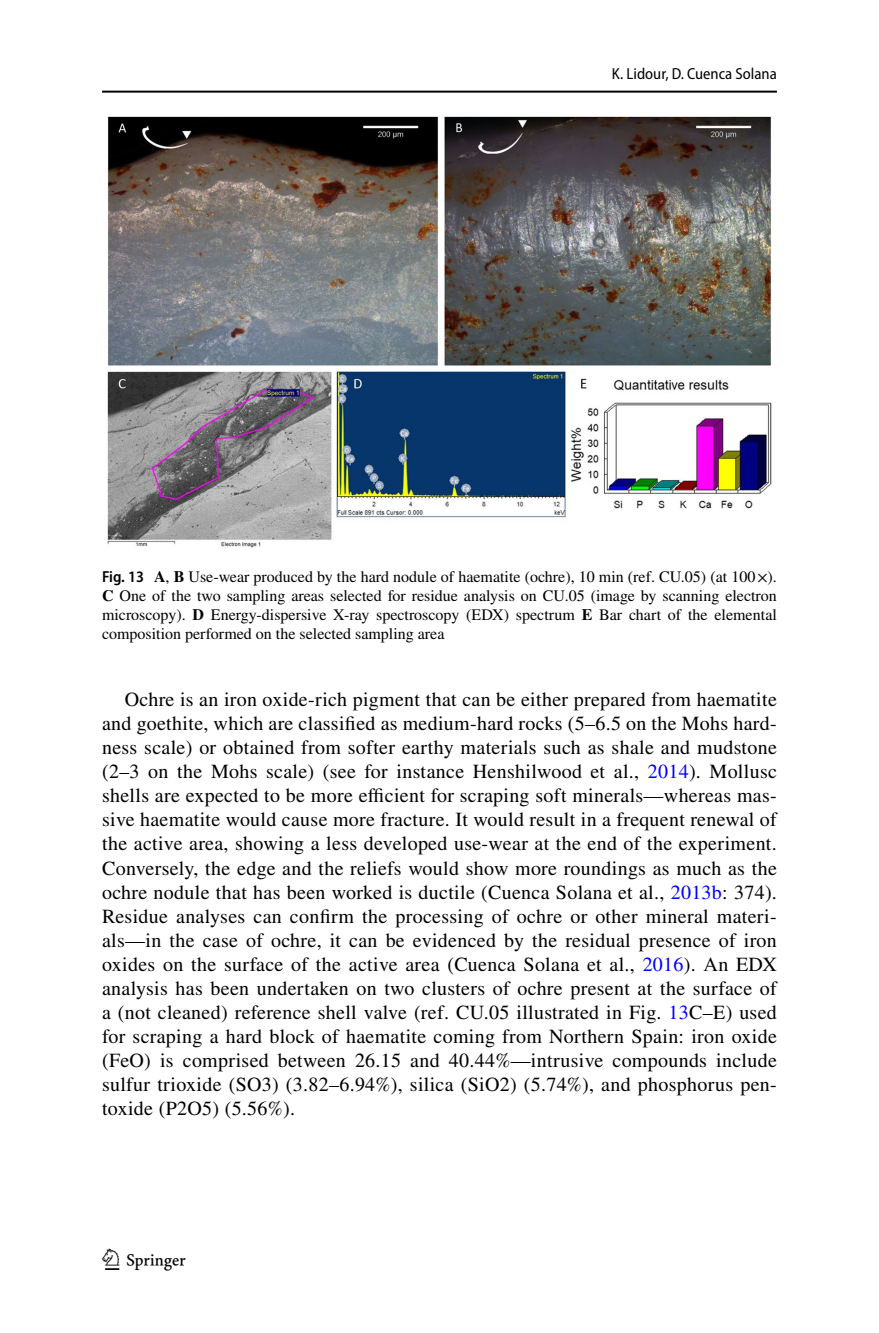
<style>
.page{position:relative;width:879px;height:1333px;background:#fff}
.page>*{position:absolute;margin:0;border:0;box-sizing:border-box;transform-origin:0 0}
.t1{font:30px "Springnew Regular 4";color:#000}
.t2{font:20px/24px "STIX";letter-spacing:.015em;color:#000;text-align:justify}
.t3{font:16px/19px "STIX";color:#000;text-align:justify}
.t4{font:semi-condensed 16px "Myriad Pro";color:#000}
.s1{font-family:"Myriad Pro";font-weight:600;font-stretch:semi-condensed}
.s2{font-weight:700}
.s3{color:#00f}
</style>
<div class="page">
<hr style="left:102px;top:91px;width:675px;height:2px;background:#000">
<img style="left:108px;top:116px;width:663px;height:431px">
<p class="t4" style="left:612px;top:65px;width:166px">K. Lidour, D. Cuenca Solana</p>
<p class="t3" style="left:102px;top:568px;width:676px"><span class="s1">Fig. 13</span> <span class="s2">A</span>, <span class="s2">B</span> Use-wear produced by the hard nodule of haematite (ochre), 10 min (ref. CU.05) (at 100×).<br><span class="s2">C</span> One of the two sampling areas selected for residue analysis on CU.05 (image by scanning electron microscopy). <span class="s2">D</span> Energy-dispersive X-ray spectroscopy (EDX) spectrum <span class="s2">E</span> Bar chart of the elemental composition performed on the selected sampling area</p>
<p class="t2" style="left:102px;top:689px;width:676px;text-indent:23px">Ochre is an iron oxide-rich pigment that can be either prepared from haematite and goethite, which are classified as medium-hard rocks (5–6.5 on the Mohs hard&shy;ness scale) or obtained from softer earthy materials such as shale and mudstone (2–3 on the Mohs scale) (see for instance Henshilwood et al., <span class="s3">2014</span>). Mollusc shells are expected to be more efficient for scraping soft minerals—whereas mas&shy;sive haematite would cause more fracture. It would result in a frequent renewal of the active area, showing a less developed use-wear at the end of the experiment.<br>Conversely, the edge and the reliefs would show more roundings as much as the ochre nodule that has been worked is ductile (Cuenca Solana et al., <span class="s3">2013b</span>: 374).<br>Residue analyses can confirm the processing of ochre or other mineral materi&shy;als—in the case of ochre, it can be evidenced by the residual presence of iron oxides on the surface of the active area (Cuenca Solana et al., <span class="s3">2016</span>). An EDX analysis has been undertaken on two clusters of ochre present at the surface of a (not cleaned) reference shell valve (ref. CU.05 illustrated in Fig. <span class="s3">13</span>C–E) used for scraping a hard block of haematite coming from Northern Spain: iron oxide (FeO) is comprised between 26.15 and 40.44%—intrusive compounds include sulfur trioxide (SO3) (3.82–6.94%), silica (SiO2) (5.74%), and phosphorus pen&shy;toxide (P2O5) (5.56%).</p>
<h1 class="t1" style="left:105px;top:1248px;width:83px">1 3</h1>
</div>
